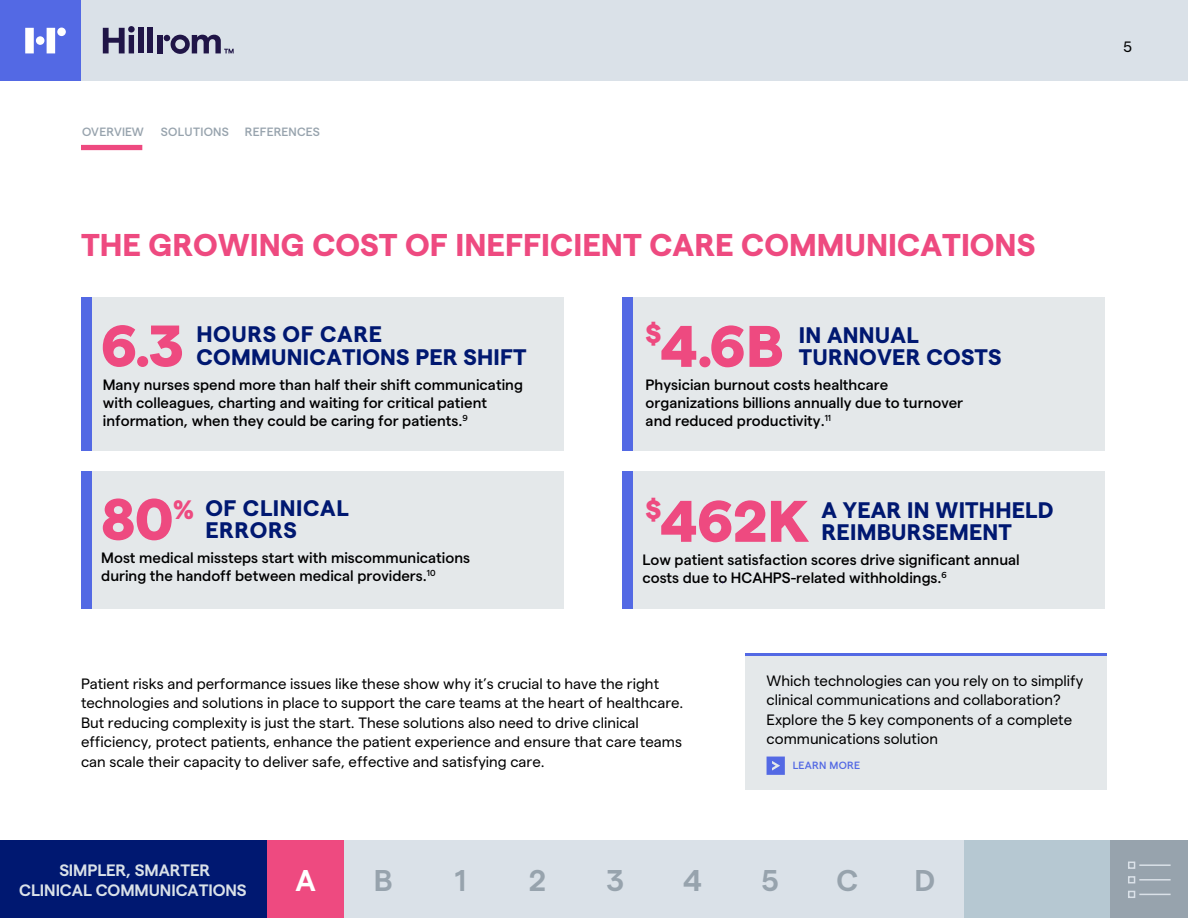
<style>
.page{position:relative;width:1188px;height:918px;background:#fff}
.page>*{position:absolute;margin:0;border:0;box-sizing:border-box;transform-origin:0 0}
.t1{font:800 58.5px "Matter";letter-spacing:-.01em;color:#ee4a80}
.t2{font:700 31.5px "Matter";color:#ee4a80}
.t3{font:600 30px "Matter";color:#97a3ad}
.t4{font:600 30px "Matter";color:#fff}
.t5{font:800 26.55px "Matter";color:#ee4a80}
.t6{font:700 22.5px/22.5px "Matter";letter-spacing:.01em;color:#001871}
.t7{font:600 16.5px/19.8px "Matter";letter-spacing:-.005em;color:#dae1e8;text-align:center}
.t8{font:15px/19.5px "Matter";color:#000}
.t9{font:500 15px/18px "Matter";color:#000}
.t10{font:500 12px "Matter";color:#97a3ad}
.t11{font:500 10.5px "Matter";color:#5369e4}
</style>
<div class="page">
<div style="left:622px;top:471px;width:483px;height:137px;background:#e4e8ea"></div>
<div style="left:622px;top:297px;width:483px;height:154px;background:#e4e8ea"></div>
<div style="left:622px;top:297px;width:11px;height:154px;background:#5369e4"></div>
<div style="left:622px;top:471px;width:11px;height:137px;background:#5369e4"></div>
<div style="left:81px;top:471px;width:483px;height:137px;background:#e4e8ea"></div>
<div style="left:745px;top:655px;width:362px;height:135px;background:#e4e8ea"></div>
<div style="left:81px;top:297px;width:483px;height:154px;background:#e4e8ea"></div>
<div style="left:0;top:0;width:1188px;height:81px;background:#dae1e8"></div>
<div style="left:0;top:0;width:81px;height:81px;background:#5369e4"></div>
<svg style="left:25px;top:28px;width:9px;height:25px"></svg>
<svg style="left:47px;top:28px;width:8px;height:25px"></svg>
<div style="left:57px;top:28px;width:9px;height:8px;background:#fff;border-radius:50%"></div>
<div style="left:138px;top:27px;width:6px;height:26px;background:#201547"></div>
<div style="left:148px;top:27px;width:5px;height:26px;background:#201547"></div>
<div style="left:157px;top:35px;width:5px;height:18px;background:#201547"></div>
<svg style="left:103px;top:26px;width:32px;height:27px"></svg>
<div style="left:36px;top:36px;width:8px;height:9px;background:#fff;border-radius:50%"></div>
<svg style="left:164px;top:35px;width:70px;height:19px"></svg>
<hr style="left:745px;top:653px;width:362px;height:3px;background:#5369e4">
<div style="left:81px;top:145px;width:61px;height:5px;background:#ee4a80"></div>
<svg style="left:767px;top:757px;width:18px;height:18px"></svg>
<div style="left:81px;top:297px;width:11px;height:154px;background:#5369e4"></div>
<div style="left:81px;top:471px;width:11px;height:137px;background:#5369e4"></div>
<div style="left:964px;top:841px;width:224px;height:77px;background:#b6c8d2"></div>
<div style="left:1111px;top:841px;width:77px;height:77px;background:#97a3ad"></div>
<div style="left:1128px;top:876px;width:7px;height:7px;border:2px solid #dae1e8"></div>
<hr style="left:1139px;top:879px;width:32px;height:2px;background:#dae1e8">
<div style="left:1128px;top:891px;width:7px;height:7px;border:2px solid #dae1e8"></div>
<hr style="left:1139px;top:894px;width:32px;height:1px;background:#dae1e8">
<div style="left:499px;top:841px;width:78px;height:77px;background:#dae1e8"></div>
<div style="left:0;top:841px;width:267px;height:77px;background:#001871"></div>
<div style="left:267px;top:841px;width:77px;height:77px;background:#ee4a80"></div>
<div style="left:344px;top:841px;width:78px;height:77px;background:#dae1e8"></div>
<div style="left:422px;top:841px;width:77px;height:77px;background:#dae1e8"></div>
<div style="left:577px;top:841px;width:77px;height:77px;background:#dae1e8"></div>
<div style="left:654px;top:841px;width:77px;height:77px;background:#dae1e8"></div>
<div style="left:731px;top:841px;width:78px;height:77px;background:#dae1e8"></div>
<div style="left:809px;top:841px;width:77px;height:77px;background:#dae1e8"></div>
<div style="left:886px;top:841px;width:78px;height:77px;background:#dae1e8"></div>
<div style="left:1128px;top:862px;width:7px;height:7px;border:2px solid #dae1e8"></div>
<hr style="left:1139px;top:864px;width:32px;height:2px;background:#dae1e8">
<p class="t10" style="left:82px;top:123px;width:63px">OVERVIEW</p>
<p class="t10" style="left:161px;top:123px;width:70px">SOLUTIONS</p>
<p class="t10" style="left:245px;top:123px;width:76px">REFERENCES</p>
<h2 class="t2" style="left:81px;top:222px;width:956px">THE GROWING COST OF INEFFICIENT CARE COMMUNICATIONS</h2>
<h1 class="t1" style="left:101px;top:302px;width:84px">6.3</h1>
<h3 class="t6" style="left:196px;top:321px;width:332px">HOURS OF CARE<br>COMMUNICATIONS PER SHIFT</h3>
<p class="t9" style="left:103px;top:374px;width:422px">Many nurses spend more than half their shift communicating with colleagues, charting and waiting for critical patient information, when they could be caring for patients.<sup>9</sup></p>
<h3 class="t5" style="left:645px;top:314px;width:17px">$</h3>
<h1 class="t1" style="left:660px;top:303px;width:125px">4.6B</h1>
<h3 class="t6" style="left:799px;top:322px;width:204px">IN ANNUAL<br>TURNOVER COSTS</h3>
<p class="t9" style="left:646px;top:375px;width:319px">Physician burnout costs healthcare organizations billions annually due to turnover and reduced productivity.<sup>11</sup></p>
<h3 class="t5" style="left:173px;top:490px;width:22px">%</h3>
<h3 class="t5" style="left:645px;top:490px;width:17px">$</h3>
<h1 class="t1" style="left:101px;top:476px;width:74px">80</h1>
<h3 class="t6" style="left:205px;top:495px;width:145px">OF CLINICAL<br>ERRORS</h3>
<h1 class="t1" style="left:660px;top:478px;width:151px">462K</h1>
<h3 class="t6" style="left:822px;top:497px;width:233px">A YEAR IN WITHHELD<br>REIMBURSEMENT</h3>
<p class="t9" style="left:101px;top:548px;width:370px">Most medical missteps start with miscommunications during the handoff between medical providers.<sup>10</sup></p>
<p class="t9" style="left:642px;top:550px;width:379px">Low patient satisfaction scores drive significant annual costs due to HCAHPS-related withholdings.<sup>6</sup></p>
<p class="t8" style="left:81px;top:673px;width:604px">Patient risks and performance issues like these show why it’s crucial to have the right technologies and solutions in place to support the care teams at the heart of healthcare.<br>But reducing complexity is just the start. These solutions also need to drive clinical efficiency, protect patients, enhance the patient experience and ensure that care teams can scale their capacity to deliver safe, effective and satisfying care.</p>
<p class="t8" style="left:767px;top:669px;width:318px">Which technologies can you rely on to simplify clinical communications and collaboration?<br>Explore the 5 key components of a complete communications solution</p>
<p class="t11" style="left:793px;top:758px;width:69px">LEARN MORE</p>
<p class="t7" style="left:19px;top:859px;width:229px">SIMPLER, SMARTER<br>CLINICAL COMMUNICATIONS</p>
<h3 class="t4" style="left:296px;top:859px;width:22px">A</h3>
<h3 class="t3" style="left:374px;top:859px;width:20px">B</h3>
<h3 class="t3" style="left:455px;top:859px;width:13px">1</h3>
<h3 class="t3" style="left:529px;top:859px;width:19px">2</h3>
<h3 class="t3" style="left:607px;top:859px;width:19px">3</h3>
<h3 class="t3" style="left:683px;top:859px;width:20px">4</h3>
<h3 class="t3" style="left:761px;top:859px;width:19px">5</h3>
<h3 class="t3" style="left:837px;top:859px;width:23px">C</h3>
<h3 class="t3" style="left:915px;top:859px;width:22px">D</h3>
<p class="t8" style="left:1123px;top:35px;width:10px">5</p>
</div>
